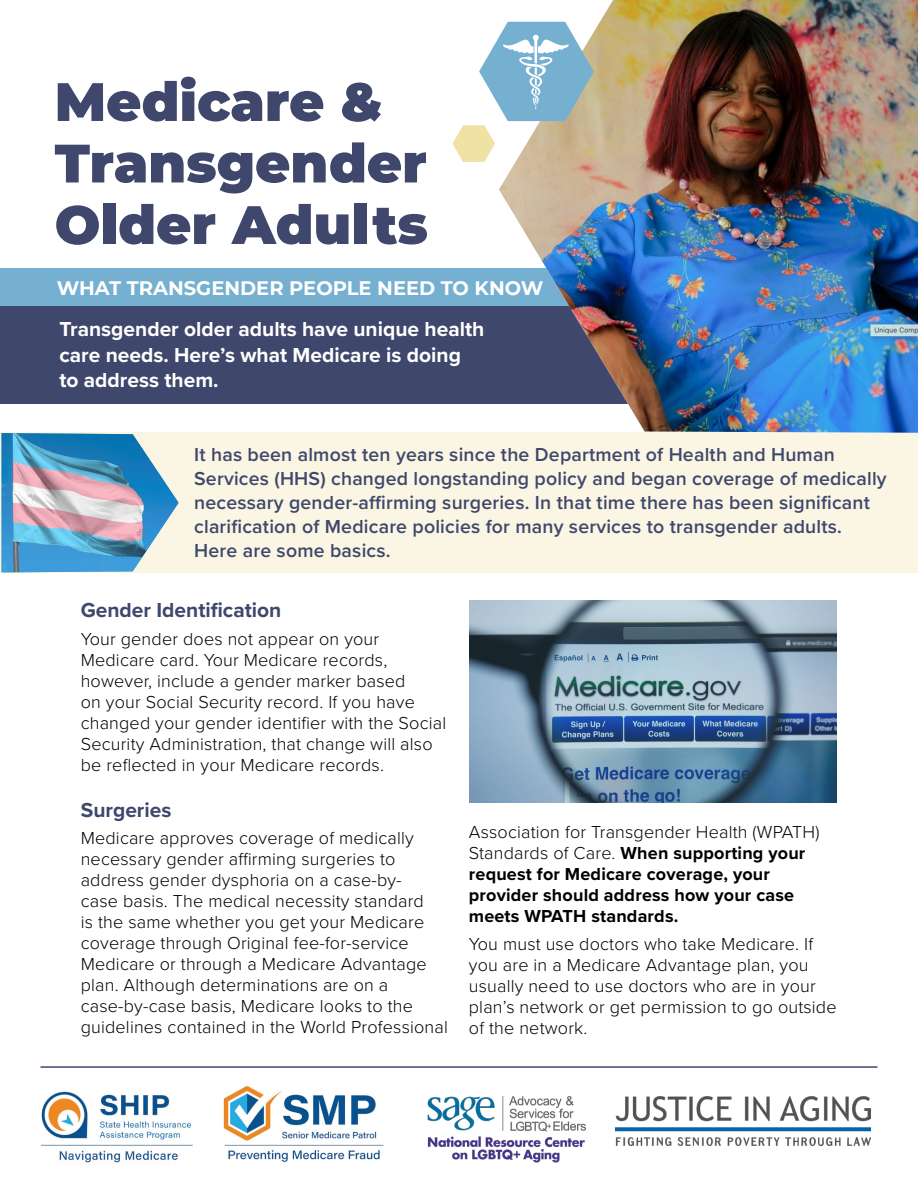
<style>
.page{position:relative;width:918px;height:1188px;background:#fff}
.page>*{position:absolute;margin:0;border:0;box-sizing:border-box;transform-origin:0 0}
.t1{font:900 54px/61.5px "Montserrat";color:#40476d}
.t2{font:700 21px/25.5px "Proxima Nova";color:#fff}
.t3{font:700 21px "Proxima Nova";color:#40476d}
.t4{font:600 19.5px/24px "Proxima Nova";letter-spacing:.01em;color:#40476d}
.t5{font:700 19.5px "Montserrat";color:#fff}
.t6{font:300 18px/21px "Proxima Nova";letter-spacing:.01em;color:#000}
.t7{font:700 18px/21px "Proxima Nova";letter-spacing:.01em;color:#000}
.s1{font-weight:300}
</style>
<div class="page">
<div style="left:0;top:432px;width:918px;height:140px;background:#faf6e3"></div>
<div style="left:0;top:307px;width:704px;height:97px;background:#40476d"></div>
<div style="left:0;top:268px;width:918px;height:38px;background:#76b0d0"></div>
<img style="left:499px;top:0;width:419px;height:433px">
<img style="left:616px;top:1097px;width:255px;height:49px">
<img style="left:40px;top:1085px;width:344px;height:78px">
<img style="left:427px;top:1096px;width:159px;height:67px">
<img style="left:2px;top:433px;width:177px;height:139px">
<hr style="left:40px;top:1066px;width:838px;height:2px;background:#40476d">
<svg style="left:453px;top:22px;width:141px;height:140px"></svg>
<img style="left:469px;top:600px;width:368px;height:203px">
<h1 class="t1" style="left:55px;top:68px;width:375px">Medicare &amp;<br>Transgender<br>Older Adults</h1>
<p class="t5" style="left:57px;top:274px;width:488px">WHAT TRANSGENDER PEOPLE NEED TO KNOW</p>
<p class="t2" style="left:59px;top:316px;width:426px">Transgender older adults have unique health care needs. Here’s what Medicare is doing to address them.</p>
<p class="t4" style="left:194px;top:442px;width:694px">It has been almost ten years since the Department of Health and Human Services (HHS) changed longstanding policy and began coverage of medically necessary gender-affirming surgeries. In that time there has been significant clarification of Medicare policies for many services to transgender adults.<br>Here are some basics.</p>
<p class="t3" style="left:81px;top:594px;width:202px">Gender Identification</p>
<p class="t6" style="left:81px;top:627px;width:367px">Your gender does not appear on your Medicare card. Your Medicare records, however, include a gender marker based<br>on your Social Security record. If you have changed your gender identifier with the Social Security Administration, that change will also be reflected in your Medicare records.</p>
<p class="t3" style="left:81px;top:794px;width:92px">Surgeries</p>
<p class="t6" style="left:81px;top:827px;width:369px">Medicare approves coverage of medically necessary gender affirming surgeries to address gender dysphoria on a case-by-<br>case basis. The medical necessity standard<br>is the same whether you get your Medicare coverage through Original fee-for-service Medicare or through a Medicare Advantage plan. Although determinations are on a case-by-case basis, Medicare looks to the guidelines contained in the World Professional</p>
<p class="t7" style="left:469px;top:821px;width:352px"><span class="s1">Association for Transgender Health (WPATH)<br>Standards of Care.</span> When supporting your request for Medicare coverage, your provider should address how your case meets WPATH standards.</p>
<p class="t6" style="left:469px;top:933px;width:369px">You must use doctors who take Medicare. If you are in a Medicare Advantage plan, you usually need to use doctors who are in your plan’s network or get permission to go outside of the network.</p>
</div>
